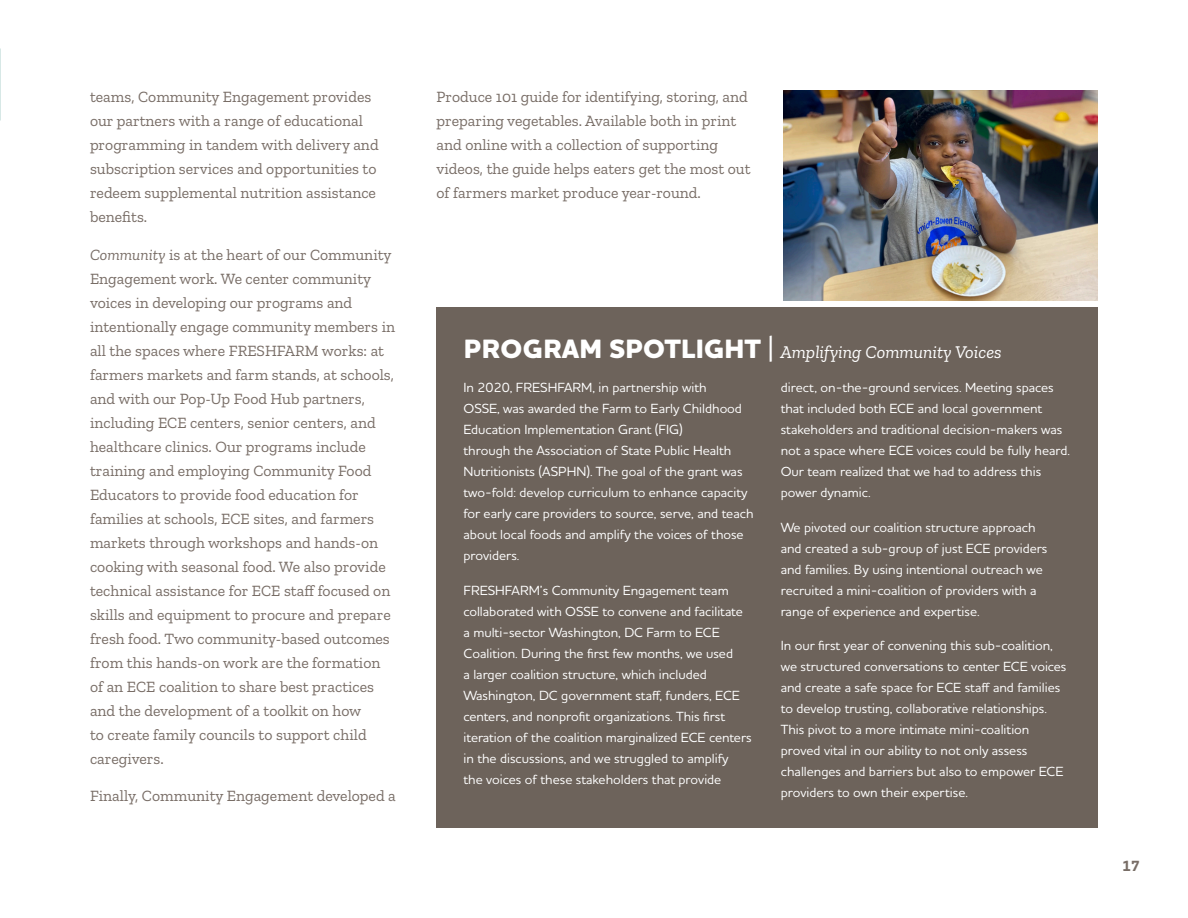
<style>
.page{position:relative;width:1188px;height:918px;background:#fff}
.page>*{position:absolute;margin:0;border:0;box-sizing:border-box;transform-origin:0 0}
.t1{font:italic 18px "Zilla Slab";color:#fff}
._01_Body_Text{font:15.75px/24px "Zilla Slab";color:#786d66}
.t2{font:700 15px "Houschka Pro";color:#786d66}
._01_BOX_TEXT_WHITE{font:500 13.5px/21px "Houschka Pro";color:#fff}
.s1{font-style:italic}
.s2{font-family:"Houschka Pro";font-weight:800;font-style:normal;font-size:27px}
</style>
<div class="page">
<img style="left:783px;top:90px;width:315px;height:211px">
<div style="left:436px;top:308px;width:662px;height:520px;background:#6d635b"></div>
<p class="_01_Body_Text" style="left:90px;top:85px;width:290px">teams, Community Engagement provides our partners with a range of educational programming in tandem with delivery and subscription services and opportunities to redeem supplemental nutrition assistance benefits.</p>
<p class="_01_Body_Text" style="left:90px;top:243px;width:307px"><span class="s1">Community</span> is at the heart of our Community Engagement work. We center community voices in developing our programs and intentionally engage community members in all the spaces where FRESHFARM works: at farmers markets and farm stands, at schools, and with our Pop-Up Food Hub partners, including ECE centers, senior centers, and healthcare clinics. Our programs include training and employing Community Food Educators to provide food education for families at schools, ECE sites, and farmers markets through workshops and hands-on cooking with seasonal food. We also provide technical assistance for ECE staff focused on skills and equipment to procure and prepare fresh food. Two community-based outcomes from this hands-on work are the formation of an ECE coalition to share best practices and the development of a toolkit on how<br>to create family councils to support child caregivers.</p>
<p class="_01_Body_Text" style="left:90px;top:784px;width:307px">Finally, Community Engagement developed a</p>
<p class="_01_Body_Text" style="left:436px;top:85px;width:316px">Produce 101 guide for identifying, storing, and preparing vegetables. Available both in print and online with a collection of supporting videos, the guide helps eaters get the most out of farmers market produce year-round.</p>
<p class="t1" style="left:464px;top:342px;width:540px"><span class="s2">PROGRAM SPOTLIGHT</span> <sup>|</sup> Amplifying Community Voices</p>
<p class="_01_BOX_TEXT_WHITE" style="left:464px;top:377px;width:292px">In 2020, FRESHFARM, in partnership with<br>OSSE, was awarded the Farm to Early Childhood Education Implementation Grant (FIG)<br>through the Association of State Public Health Nutritionists (ASPHN). The goal of the grant was two-fold: develop curriculum to enhance capacity for early care providers to source, serve, and teach about local foods and amplify the voices of those providers.</p>
<p class="_01_BOX_TEXT_WHITE" style="left:464px;top:579px;width:290px">FRESHFARM’s Community Engagement team collaborated with OSSE to convene and facilitate a multi-sector Washington, DC Farm to ECE Coalition. During the first few months, we used<br>a larger coalition structure, which included Washington, DC government staff, funders, ECE centers, and nonprofit organizations. This first iteration of the coalition marginalized ECE centers in the discussions, and we struggled to amplify<br>the voices of these stakeholders that provide</p>
<p class="_01_BOX_TEXT_WHITE" style="left:781px;top:377px;width:291px">direct, on-the-ground services. Meeting spaces that included both ECE and local government stakeholders and traditional decision-makers was not a space where ECE voices could be fully heard.<br>Our team realized that we had to address this power dynamic.</p>
<p class="_01_BOX_TEXT_WHITE" style="left:781px;top:516px;width:268px">We pivoted our coalition structure approach and created a sub-group of just ECE providers and families. By using intentional outreach we recruited a mini-coalition of providers with a range of experience and expertise.</p>
<p class="_01_BOX_TEXT_WHITE" style="left:781px;top:635px;width:287px">In our first year of convening this sub-coalition, we structured conversations to center ECE voices and create a safe space for ECE staff and families to develop trusting, collaborative relationships.<br>This pivot to a more intimate mini-coalition proved vital in our ability to not only assess challenges and barriers but also to empower ECE providers to own their expertise.</p>
<p class="t2" style="left:1122px;top:856px;width:19px">17</p>
</div>
